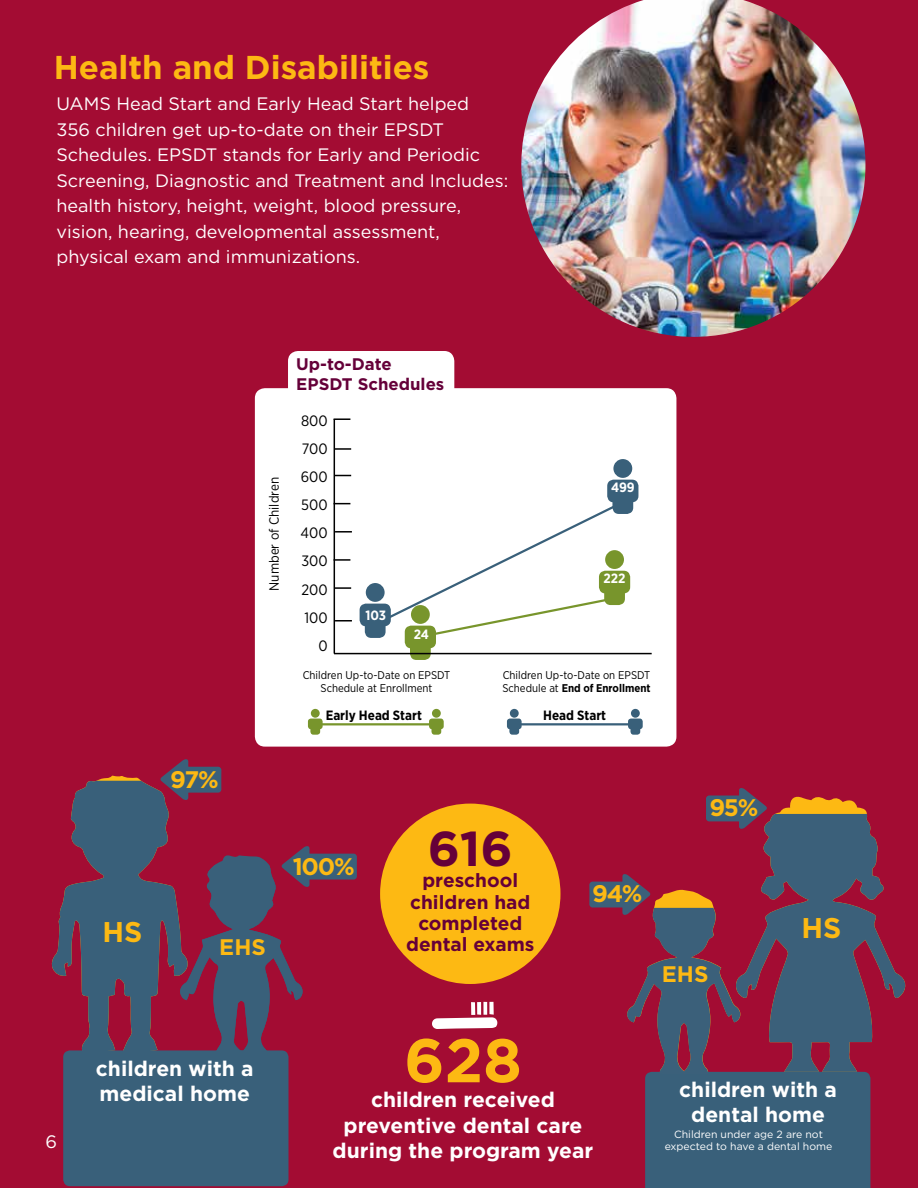
<style>
.page{position:relative;width:918px;height:1188px;background:#a30c33}
.page>*{position:absolute;margin:0;border:0;box-sizing:border-box;transform-origin:0 0}
.t1{font:700 61.5px "Gotham";color:#fdb913}
.t2{font:700 48.9px "Gotham";color:#650039}
.t3{font:700 33px "Gotham";color:#fdb913}
.t4{font:700 28.5px "Gotham";color:#fdb913}
.t5{font:700 24px "Gotham";letter-spacing:-.05em;color:#fdb913}
.t6{font:700 22.5px "Gotham";color:#fdb913}
.t7{font:700 21px/25.2px "Gotham";color:#fff;text-align:center}
.t8{font:700 19.05px/21.5px "Gotham";color:#650039;text-align:center}
.t9{font:18px/25.5px "Gotham";color:#fff}
.t10{font:700 16.8px/20.1px "Gotham";color:#650039}
.t11{font:15px "Gotham Narrow";color:#000}
.t12{font:700 13.5px "Gotham Narrow";color:#000}
.t13{font:13.5px "Gotham Narrow";color:#000}
.t14{font:700 13.5px "Gotham Narrow";color:#fff}
.t15{font:11.25px/13.5px "Gotham Narrow";color:#000;text-align:center}
.t16{font:10.5px/12px "Gotham";color:#fff;text-align:center}
.s1{font-weight:700}
</style>
<div class="page">
<svg style="left:432px;top:1002px;width:66px;height:27px"></svg>
<svg style="left:477px;top:1002px;width:4px;height:13px"></svg>
<svg style="left:483px;top:1002px;width:4px;height:13px"></svg>
<img style="left:521px;top:0;width:344px;height:337px">
<div style="left:380px;top:804px;width:181px;height:180px;background:#fdb913;border-radius:50%"></div>
<div style="left:255px;top:388px;width:421px;height:359px;background:#fff;border-radius:10px"></div>
<div style="left:613px;top:459px;width:19px;height:19px;background:#39607a;border-radius:50%"></div>
<hr style="left:317px;top:723px;width:115px;height:2px;background:#78952c">
<div style="left:288px;top:351px;width:166px;height:63px;background:#fff;border-radius:10px"></div>
<svg style="left:360px;top:480px;width:278px;height:180px"></svg>
<div style="left:605px;top:550px;width:19px;height:19px;background:#78952c;border-radius:50%"></div>
<svg style="left:308px;top:719px;width:15px;height:16px"></svg>
<div style="left:311px;top:709px;width:9px;height:9px;background:#78952c;border-radius:50%"></div>
<svg style="left:429px;top:719px;width:15px;height:16px"></svg>
<div style="left:432px;top:709px;width:9px;height:9px;background:#78952c;border-radius:50%"></div>
<hr style="left:516px;top:723px;width:115px;height:2px;background:#39607a">
<svg style="left:507px;top:719px;width:15px;height:16px"></svg>
<div style="left:510px;top:709px;width:9px;height:9px;background:#39607a;border-radius:50%"></div>
<svg style="left:628px;top:719px;width:15px;height:16px"></svg>
<div style="left:631px;top:709px;width:9px;height:9px;background:#39607a;border-radius:50%"></div>
<hr style="left:334px;top:419px;width:1px;height:235px;background:#000">
<hr style="left:334px;top:653px;width:318px;height:1px;background:#000">
<svg style="left:334px;top:418px;width:16px;height:2px"></svg>
<svg style="left:335px;top:475px;width:16px;height:1px"></svg>
<svg style="left:335px;top:531px;width:17px;height:2px"></svg>
<svg style="left:335px;top:587px;width:16px;height:2px"></svg>
<svg style="left:335px;top:620px;width:17px;height:2px"></svg>
<svg style="left:335px;top:559px;width:15px;height:2px"></svg>
<svg style="left:335px;top:503px;width:15px;height:1px"></svg>
<svg style="left:335px;top:448px;width:16px;height:2px"></svg>
<div style="left:63px;top:1050px;width:226px;height:136px;background:#39607a;border-radius:7px"></div>
<svg style="left:51px;top:759px;width:306px;height:294px"></svg>
<svg style="left:775px;top:796px;width:92px;height:18px;fill:#fdb913"></svg>
<svg style="left:763px;top:814px;width:143px;height:229px;fill:#3b607a"></svg>
<svg style="left:589px;top:874px;width:281px;height:314px"></svg>
<svg style="left:706px;top:788px;width:61px;height:41px"></svg>
<h3 class="t3" style="left:54px;top:46px;width:377px">Health and Disabilities</h3>
<p class="t9" style="left:56px;top:91px;width:453px">UAMS Head Start and Early Head Start helped<br>356 children get up-to-date on their EPSDT Schedules. EPSDT stands for Early and Periodic Screening, Diagnostic and Treatment and Includes: health history, height, weight, blood pressure, vision, hearing, developmental assessment, physical exam and immunizations.</p>
<p class="t9" style="left:46px;top:1129px;width:13px">6</p>
<h3 class="t4" style="left:103px;top:913px;width:41px">HS</h3>
<p class="t13" style="left:266px;top:591px;width:115px;rotate:-90deg">Number of Children</p>
<p class="t10" style="left:296px;top:354px;width:150px">Up-to-Date<br>EPSDT Schedules</p>
<p class="t11" style="left:301px;top:411px;width:28px">800</p>
<p class="t11" style="left:302px;top:439px;width:27px">700</p>
<p class="t11" style="left:301px;top:467px;width:28px">600</p>
<p class="t11" style="left:301px;top:496px;width:28px">500</p>
<p class="t11" style="left:301px;top:524px;width:29px">400</p>
<p class="t11" style="left:301px;top:552px;width:28px">300</p>
<p class="t11" style="left:301px;top:580px;width:28px">200</p>
<p class="t11" style="left:304px;top:608px;width:25px">100</p>
<p class="t11" style="left:318px;top:636px;width:11px">0</p>
<p class="t14" style="left:365px;top:607px;width:22px">103</p>
<p class="t14" style="left:414px;top:626px;width:17px">24</p>
<p class="t14" style="left:611px;top:479px;width:25px">499</p>
<p class="t14" style="left:603px;top:570px;width:23px">222</p>
<p class="t15" style="left:303px;top:668px;width:149px">Children Up-to-Date on EPSDT<br>Schedule at Enrollment</p>
<p class="t15" style="left:502px;top:668px;width:150px;text-align:left">Children Up-to-Date on EPSDT<br>Schedule at <span class="s1">End of Enrollment</span></p>
<p class="t12" style="left:326px;top:706px;width:98px">Early Head Start</p>
<p class="t12" style="left:543px;top:706px;width:64px">Head Start</p>
<h3 class="t5" style="left:170px;top:763px;width:50px">97%</h3>
<p class="t6" style="left:219px;top:932px;width:48px">EHS</p>
<h3 class="t5" style="left:293px;top:851px;width:64px">100%</h3>
<h2 class="t2" style="left:428px;top:816px;width:86px">616</h2>
<p class="t8" style="left:406px;top:869px;width:130px">preschool children had completed dental exams</p>
<h3 class="t5" style="left:709px;top:791px;width:51px">95%</h3>
<h3 class="t5" style="left:592px;top:877px;width:52px">94%</h3>
<p class="t6" style="left:662px;top:960px;width:48px">EHS</p>
<h3 class="t4" style="left:801px;top:909px;width:41px">HS</h3>
<p class="t7" style="left:96px;top:1056px;width:159px;text-align:left">children with a medical home</p>
<h1 class="t1" style="left:404px;top:1020px;width:119px">628</h1>
<p class="t7" style="left:333px;top:1087px;width:262px">children received preventive dental care during the program year</p>
<p class="t7" style="left:679px;top:1077px;width:159px">children with a dental home</p>
<p class="t16" style="left:665px;top:1128px;width:169px">Children under age 2 are not expected to have a dental home</p>
</div>
